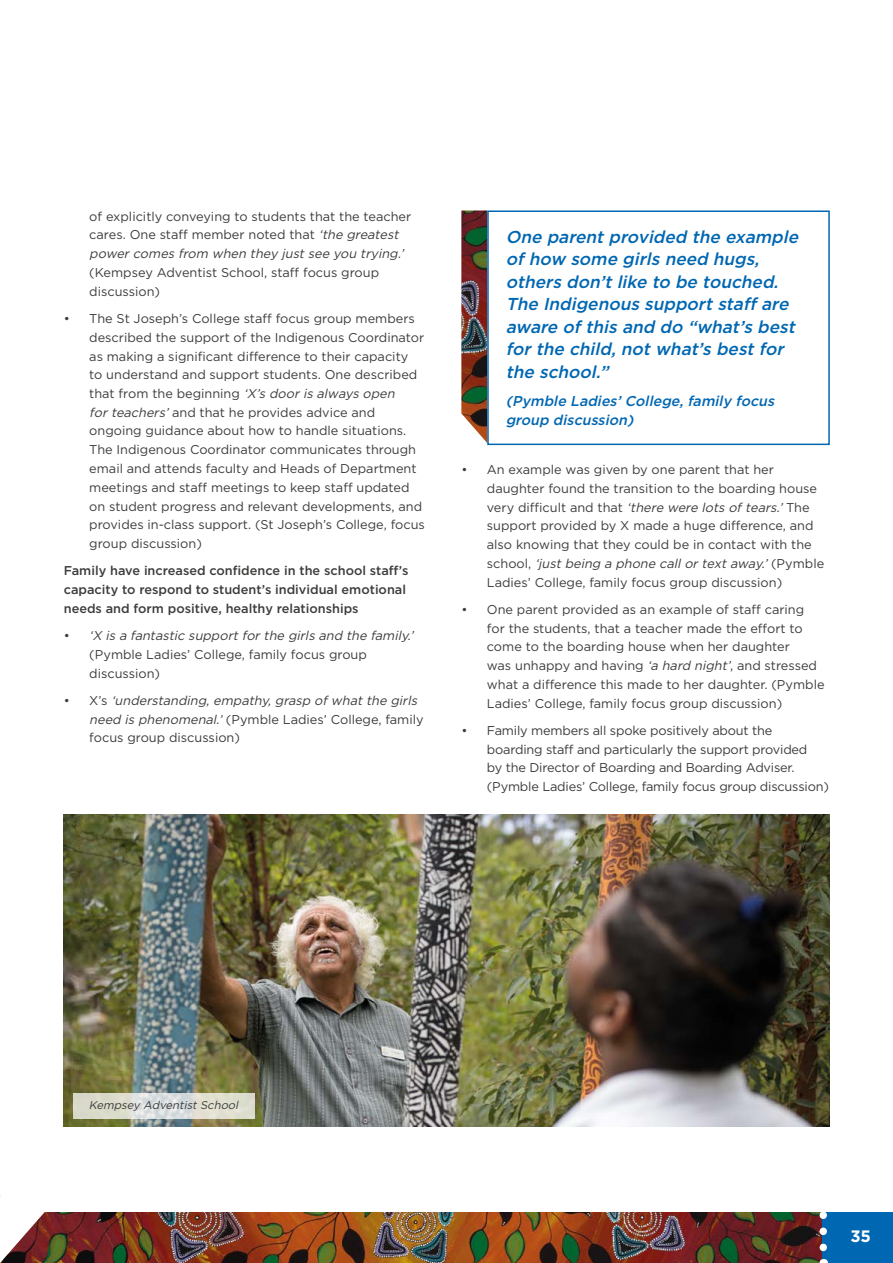
<style>
.page{position:relative;width:893px;height:1263px;background:#fff}
.page>*{position:absolute;margin:0;border:0;box-sizing:border-box;transform-origin:0 0}
.t1{font:italic 500 17.25px/22.5px "Gotham";color:#0067b2}
.t2{font:700 16.5px "Gotham";color:#fff}
.t3{font:italic 500 14.25px/19.5px "Gotham";color:#0067b2}
.t4{font:12.75px/18.8px "Gotham";color:#3c3c3b}
.t5{font:500 12.75px/18.8px "Gotham";color:#3c3c3b}
.t6{font:italic 12.75px/18.8px "Gotham";color:#3c3c3b}
.t7{font:italic 11.25px "Gotham";color:#3c3c3b}
.s1{font-style:italic}
.s2{font-style:normal}
</style>
<div class="page">
<img style="left:0;top:1212px;width:819px;height:51px">
<div style="left:822px;top:1167px;width:71px;height:96px;background:#0067b2"></div>
<svg style="left:819px;top:1212px;width:8px;height:51px"></svg>
<div style="left:0;top:1162px;width:893px;height:50px;background:#fff"></div>
<img style="left:461px;top:210px;width:26px;height:233px">
<div style="left:487px;top:210px;width:343px;height:235px;border:2px solid #0067b2"></div>
<img style="left:64px;top:814px;width:765px;height:313px">
<img style="left:0;top:1195px;width:46px;height:24px">
<svg style="left:73px;top:1093px;width:182px;height:25px;background:#dcddd4"></svg>
<p class="t4" style="left:89px;top:207px;width:324px">of explicitly conveying to students that the teacher cares. One staff member noted that <span class="s1">‘the greatest powercomes from when they justsee you trying.’</span></p>
<p class="t4" style="left:89px;top:263px;width:291px">(Kempsey Adventist School, staff focus group discussion)</p>
<p class="t4" style="left:89px;top:309px;width:337px;text-indent:-26px">• The St Joseph’s College staff focus group members described the support of the Indigenous Coordinator as making a significant difference to their capacity<br>to understand and support students. One described that from the beginning <span class="s1">‘X’s dooris always open forteachers’</span>and that he provides advice and ongoing guidance about how to handle situations.<br>The Indigenous Coordinator communicates through email and attends faculty and Heads of Department meetings and staff meetings to keep staff updated on student progress and relevant developments, and provides in-class support. (St Joseph’s College, focus group discussion)</p>
<p class="t5" style="left:64px;top:561px;width:346px">Family have increased confidence in the school staff’s capacity to respond to student’s individual emotional needs and form positive, healthy relationships</p>
<p class="t4" style="left:89px;top:626px;width:329px;text-indent:-26px">• <span class="s1">‘X is a fantastic supportforthe girls and the family.’ </span>(Pymble Ladies’ College, family focus group discussion)</p>
<p class="t6" style="left:89px;top:691px;width:336px;text-indent:-26px"><span class="s2">• X ’ s</span> ‘understanding,empathy,grasp ofwhatthe girls need is phenomenal.’<span class="s2">(Pymble Ladies’ College, family focus group discussion)</span></p>
<h1 class="t1" style="left:506px;top:225px;width:299px">One parentprovided the example ofhow some girlsneed hugs, othersdon’tlike to be touched.<br>The Indigenoussupportstaff are aware ofthisand do “what’sbest forthe child,notwhat’sbestfor the school.”</h1>
<p class="t3" style="left:506px;top:391px;width:274px">(Pymble Ladies’College,family focus group discussion)</p>
<p class="t4" style="left:487px;top:460px;width:339px;text-indent:-26px">• An example was given by one parent that her daughter found the transition to the boarding house ve ry d i ffi c u l t a n d t h a t <span class="s1">‘there were lots oftears.’</span>T h e support provided by X made a huge difference, and also knowing that they could be in contact with the<br>s c h o o l , <span class="s1">‘justbeing a phone callortextaway.’</span>( P y m b l e Ladies’ College, family focus group discussion)</p>
<p class="t4" style="left:487px;top:600px;width:339px;text-indent:-26px">• One parent provided as an example of staff caring for the students, that a teacher made the effort to come to the boarding house when her daughter<br>was unhappy and having <span class="s1">‘a hard night’</span>, and stressed what a difference this made to her daughter. (Pymble Ladies’ College, family focus group discussion)</p>
<p class="t4" style="left:487px;top:721px;width:343px;text-indent:-26px">• Family members all spoke positively about the boarding staff and particularly the support provided<br>by the Director of Boarding and Boarding Adviser. (Pymble Ladies’ College, family focus group discussion)</p>
<p class="t7" style="left:89px;top:1098px;width:154px">Kempsey AdventistSchool</p>
<p class="t2" style="left:850px;top:1225px;width:22px">35</p>
</div>
